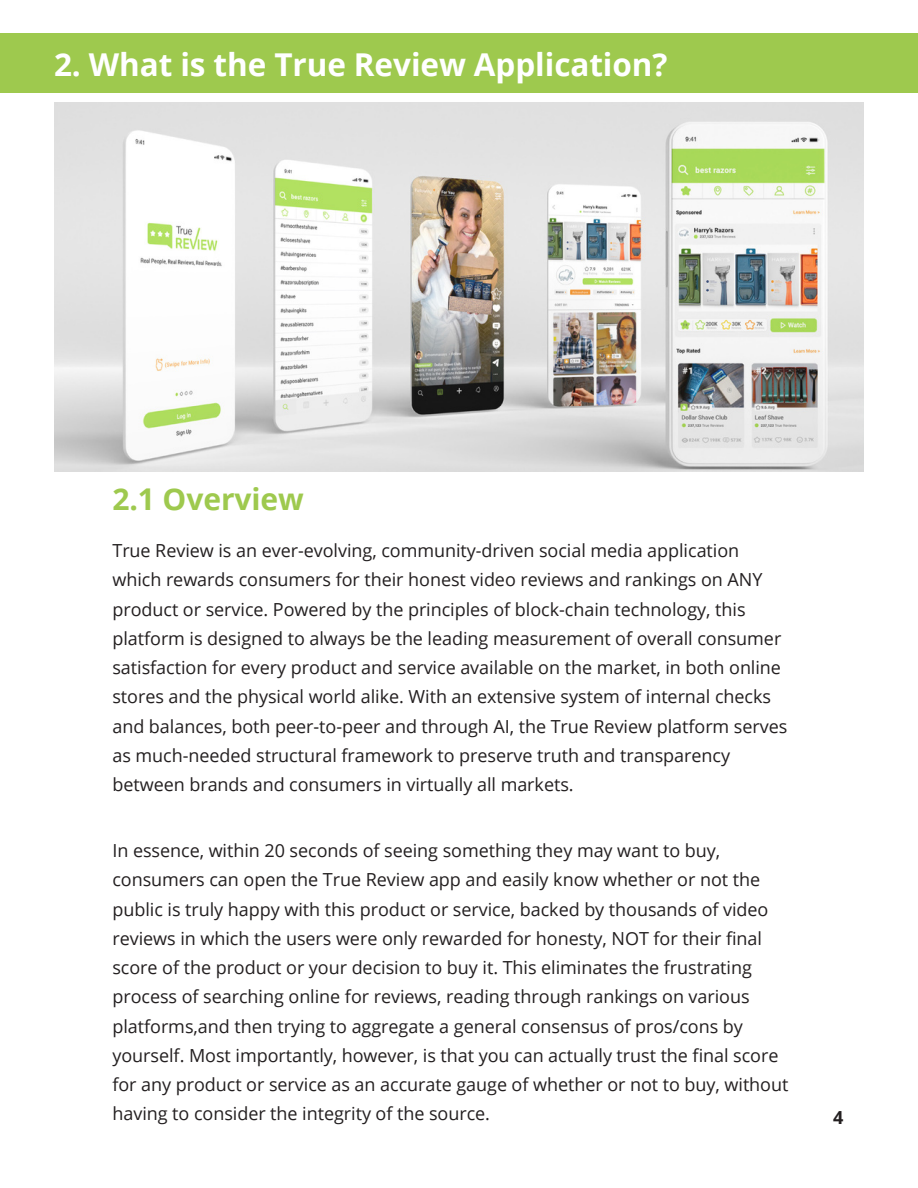
<style>
.page{position:relative;width:918px;height:1188px;background:#fff}
.page>*{position:absolute;margin:0;border:0;box-sizing:border-box;transform-origin:0 0}
.t1{font:700 31.5px "Open Sans";letter-spacing:-.005em;color:#fff}
.t2{font:700 30px "Open Sans";color:#9ec94e}
.t3{font:18px/29.2px "Open Sans";letter-spacing:-.005em;color:#231f20}
.t4{font:700 18px "Open Sans";color:#231f20}
</style>
<div class="page">
<img style="left:54px;top:102px;width:810px;height:369px">
<div style="left:0;top:34px;width:918px;height:59px;background:#9ec94e"></div>
<p class="t1" style="left:54px;top:42px;width:615px">2. What is the True Review Application?</p>
<p class="t2" style="left:112px;top:478px;width:193px">2.1 Overview</p>
<p class="t3" style="left:112px;top:535px;width:628px">True Review is an ever-evolving, community-driven social media application</p>
<p class="t3" style="left:112px;top:565px;width:676px">which rewards consumers for their honest video reviews and rankings on ANY product or service. Powered by the principles of block-chain technology, this platform is designed to always be the leading measurement of overall consumer satisfaction for every product and service available on the market, in both online stores and the physical world alike. With an extensive system of internal checks and balances, both peer-to-peer and through AI, the True Review platform serves as much-needed structural framework to preserve truth and transparency between brands and consumers in virtually all markets.</p>
<p class="t3" style="left:112px;top:835px;width:678px">In essence, within 20 seconds of seeing something they may want to buy, consumers can open the True Review app and easily know whether or not the public is truly happy with this product or service, backed by thousands of video reviews in which the users were only rewarded for honesty, NOT for their final score of the product or your decision to buy it. This eliminates the frustrating process of searching online for reviews, reading through rankings on various platforms,and then trying to aggregate a general consensus of pros/cons by yourself. Most importantly, however, is that you can actually trust the final score for any product or service as an accurate gauge of whether or not to buy, without having to consider the integrity of the source.</p>
<p class="t4" style="left:833px;top:1105px;width:12px">4</p>
</div>
